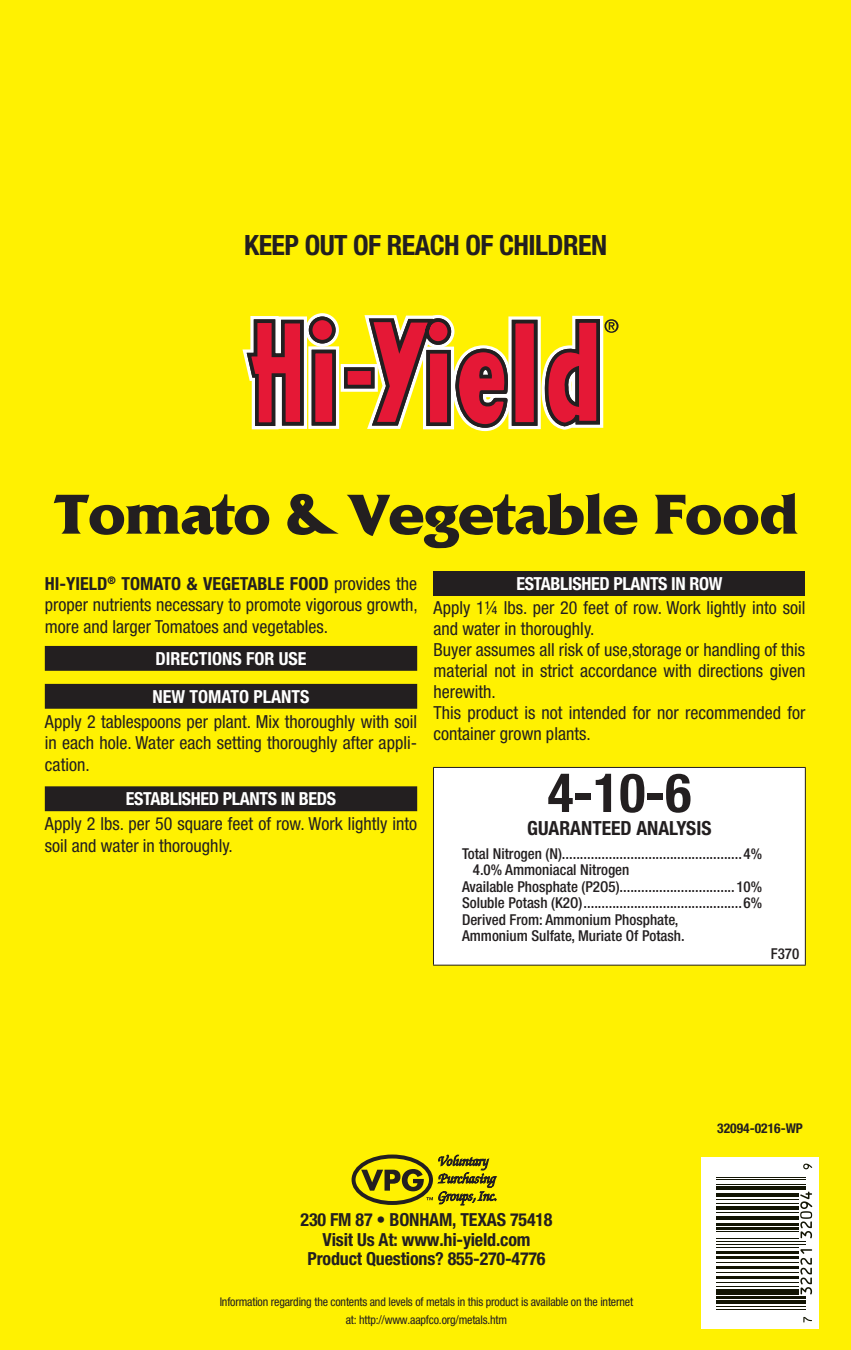
<style>
.page{position:relative;width:851px;height:1350px;background:#fff}
.page>*{position:absolute;margin:0;border:0;box-sizing:border-box;transform-origin:0 0}
.t1{font:700 54px "Quid";color:#231f20}
.t2{font:700 condensed 54px "Helvetica Neue LT Std";color:#231f20}
.t3{font:700 condensed 28.05px "Helvetica Neue LT Std";letter-spacing:-.02em;color:#231f20}
.t4{font:700 condensed 19.5px "Helvetica Neue LT Std";color:#231f20}
.t5{font:condensed 18px/21.6px "Helvetica Neue LT Std";color:#231f20;text-align:justify}
.t6{font:700 condensed 18px "Helvetica Neue LT Std";letter-spacing:-.01em;color:#231f20}
.t7{font:700 condensed 18px "Helvetica Neue LT Std";letter-spacing:-.02em;color:#fff}
.t8{font:700 condensed 18px "Helvetica Neue LT Std";color:#fff}
.t9{font:500 condensed 15px/16.5px "Helvetica Neue LT Std";color:#231f20}
.t10{font:700 condensed 13.5px "Helvetica Neue LT Std";color:#231f20}
.t11{font:condensed 12px/18px "Helvetica Neue LT Std";letter-spacing:-.015em;color:#231f20;text-align:center}
.s1{font-weight:700}
</style>
<div class="page">
<div style="left:0;top:0;width:850px;height:1350px;background:#fff101"></div>
<svg style="left:242px;top:313px;width:376px;height:118px"></svg>
<div style="left:351px;top:1155px;width:82px;height:50px;border:4px solid #231f20;border-radius:50%"></div>
<svg style="left:361px;top:1154px;width:136px;height:52px"></svg>
<div style="left:701px;top:1157px;width:117px;height:172px;background:#fff"></div>
<svg style="left:45px;top:646px;width:372px;height:165px"></svg>
<div style="left:433px;top:571px;width:372px;height:25px;background:#231f20"></div>
<div style="left:433px;top:767px;width:372px;height:198px;background:#fff"></div>
<hr style="left:433px;top:767px;width:372px;height:1px;background:#231f20">
<hr style="left:433px;top:768px;width:1px;height:197px;background:#231f20">
<hr style="left:805px;top:768px;width:1px;height:197px;background:#231f20">
<hr style="left:433px;top:965px;width:372px;height:1px;background:#231f20">
<hr style="left:716px;top:1309px;width:89px;height:1px;background:#121403">
<hr style="left:716px;top:1306px;width:89px;height:1px;background:#121403">
<hr style="left:716px;top:1300px;width:89px;height:4px;background:#121403">
<hr style="left:716px;top:1296px;width:89px;height:2px;background:#121403">
<div style="left:716px;top:1289px;width:82px;height:5px;background:#121403"></div>
<hr style="left:716px;top:1286px;width:82px;height:1px;background:#121403">
<hr style="left:716px;top:1282px;width:82px;height:1px;background:#121403">
<hr style="left:716px;top:1276px;width:82px;height:3px;background:#121403">
<hr style="left:716px;top:1272px;width:82px;height:1px;background:#121403">
<hr style="left:716px;top:1266px;width:82px;height:3px;background:#121403">
<hr style="left:716px;top:1262px;width:82px;height:1px;background:#121403">
<hr style="left:716px;top:1257px;width:82px;height:2px;background:#121403">
<hr style="left:716px;top:1251px;width:82px;height:2px;background:#121403">
<hr style="left:716px;top:1247px;width:82px;height:1px;background:#121403">
<hr style="left:716px;top:1244px;width:89px;height:1px;background:#121403">
<hr style="left:716px;top:1241px;width:89px;height:1px;background:#121403">
<hr style="left:716px;top:1238px;width:82px;height:1px;background:#121403">
<hr style="left:716px;top:1231px;width:82px;height:1px;background:#121403">
<hr style="left:716px;top:1227px;width:82px;height:3px;background:#121403">
<hr style="left:716px;top:1223px;width:82px;height:2px;background:#121403">
<hr style="left:716px;top:1216px;width:82px;height:4px;background:#121403">
<hr style="left:716px;top:1212px;width:82px;height:1px;background:#121403">
<hr style="left:716px;top:1206px;width:82px;height:4px;background:#121403">
<hr style="left:716px;top:1203px;width:82px;height:1px;background:#121403">
<hr style="left:716px;top:1199px;width:82px;height:1px;background:#121403">
<hr style="left:716px;top:1194px;width:82px;height:3px;background:#121403">
<hr style="left:716px;top:1187px;width:89px;height:3px;background:#121403">
<hr style="left:716px;top:1184px;width:89px;height:1px;background:#121403">
<hr style="left:716px;top:1179px;width:89px;height:1px;background:#121403">
<hr style="left:716px;top:1177px;width:89px;height:1px;background:#121403">
<svg style="left:803px;top:1317px;width:9px;height:6px"></svg>
<svg style="left:800px;top:1249px;width:12px;height:45px"></svg>
<svg style="left:800px;top:1192px;width:12px;height:46px"></svg>
<svg style="left:803px;top:1164px;width:9px;height:5px"></svg>
<p class="t3" style="left:244px;top:228px;width:364px">KEEP OUT OF REACH OF CHILDREN</p>
<p class="t1" style="left:55px;top:482px;width:744px">Tomato &amp; Vegetable Food</p>
<p class="t5" style="left:45px;top:572px;width:374px"><span class="s1">HI-YIELD</span><sup>®</sup> <span class="s1">TOMATO &amp; VEGETABLE FOOD</span> provides the proper nutrients necessary to promote vigorous growth, more and larger Tomatoes and vegetables.</p>
<p class="t8" style="left:155px;top:648px;width:152px">DIRECTIONS FOR USE</p>
<p class="t8" style="left:152px;top:685px;width:158px">NEW TOMATO PLANTS</p>
<p class="t5" style="left:45px;top:710px;width:374px">Apply 2 tablespoons per plant. Mix thoroughly with soil in each hole. Water each setting thoroughly after appli&shy;cation.</p>
<p class="t7" style="left:126px;top:788px;width:212px">ESTABLISHED PLANTS IN BEDS</p>
<p class="t5" style="left:45px;top:813px;width:374px">Apply 2 lbs. per 50 square feet of row. Work lightly into soil and water in thoroughly.</p>
<p class="t7" style="left:516px;top:572px;width:207px">ESTABLISHED PLANTS IN ROW</p>
<p class="t5" style="left:433px;top:597px;width:373px;line-height:21px">Apply 1¼ lbs. per 20 feet of row. Work lightly into soil and water in thoroughly.</p>
<p class="t5" style="left:433px;top:639px;width:373px;line-height:21px">Buyer assumes all risk of use,storage or handling of this material not in strict accordance with directions given herewith.</p>
<p class="t5" style="left:433px;top:702px;width:373px;line-height:21px">This product is not intended for nor recommended for container grown plants.</p>
<p class="t2" style="left:547px;top:760px;width:145px">4-10-6</p>
<p class="t4" style="left:527px;top:817px;width:186px">GUARANTEED ANALYSIS</p>
<p class="t9" style="left:462px;top:845px;width:302px">Total Nitrogen (N)..................................................4%</p>
<p class="t9" style="left:473px;top:861px;width:158px">4.0% Ammoniacal Nitrogen</p>
<p class="t9" style="left:462px;top:878px;width:302px">Available Phosphate (P2O5)................................10%</p>
<p class="t9" style="left:462px;top:894px;width:302px">Soluble Potash (K2O)............................................6%</p>
<p class="t9" style="left:462px;top:911px;width:224px">Derived From: Ammonium Phosphate,<br>Ammonium Sulfate, Muriate Of Potash.</p>
<p class="t9" style="left:770px;top:945px;width:30px">F370</p>
<p class="t6" style="left:300px;top:1209px;width:253px">230 FM 87 • BONHAM, TEXAS 75418</p>
<p class="t6" style="left:322px;top:1228px;width:209px">Visit Us At: www.hi-yield.com</p>
<p class="t6" style="left:307px;top:1248px;width:239px">Product Questions? 855-270-4776</p>
<p class="t11" style="left:220px;top:1293px;width:415px">Information regarding the contents and levels of metals in this product is available on the internet at: http://www.aapfco.org/metals.htm</p>
<p class="t10" style="left:717px;top:1120px;width:87px">32094-0216-WP</p>
</div>
